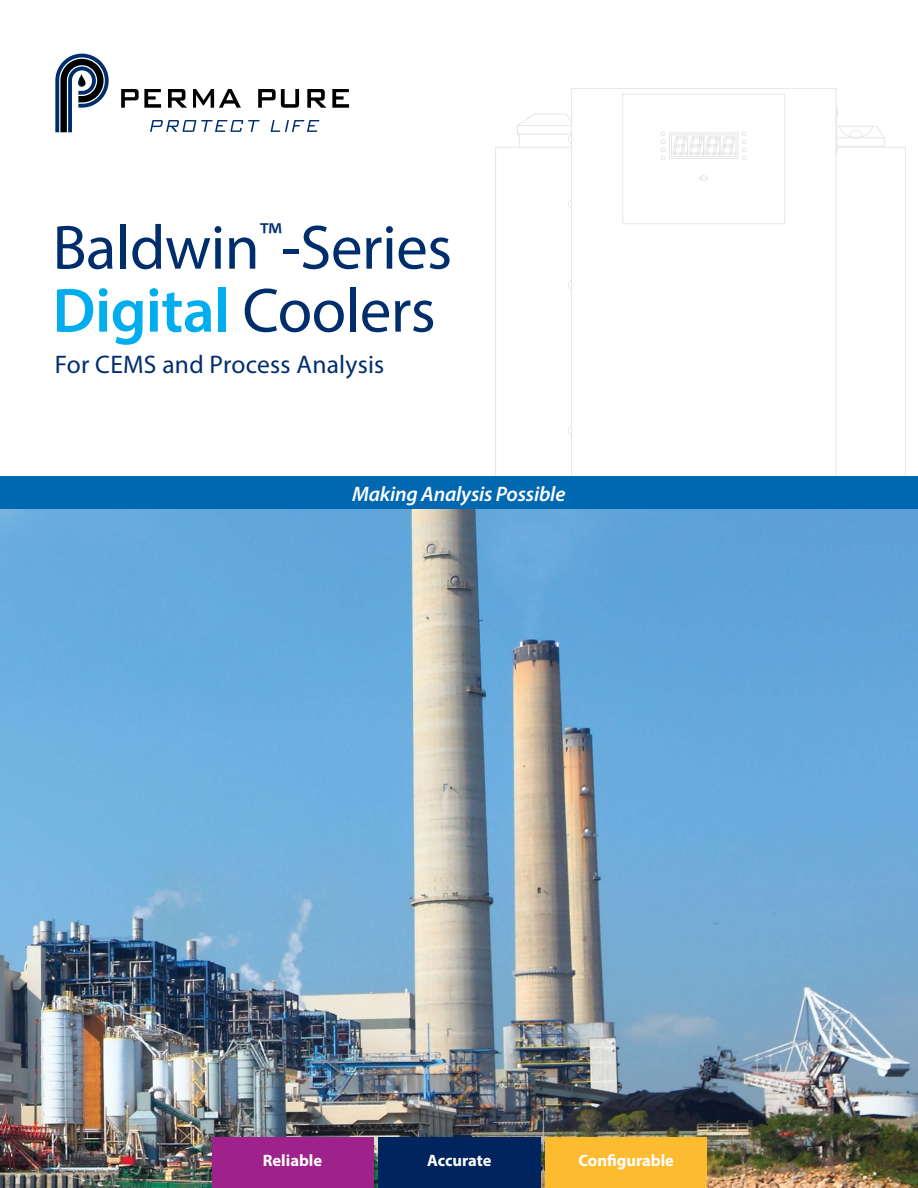
<style>
.page{position:relative;width:918px;height:1188px;background:#fff}
.page>*{position:absolute;margin:0;border:0;box-sizing:border-box;transform-origin:0 0}
.t1{font:63px/63px "Myriad Pro";letter-spacing:-.01em;color:#002e6d}
.t2{font:25.5px "Myriad Pro";letter-spacing:.01em;color:#002e6d}
.t3{font:italic 600 21px "Myriad Pro";letter-spacing:-.01em;color:#fff}
.t4{font:700 16.5px "Myriad Pro";color:#fff}
.s1{font-weight:600;color:#00aeef}
</style>
<div class="page">
<hr style="left:835px;top:89px;width:1px;height:471px;background:#e6e7e8">
<hr style="left:572px;top:88px;width:264px;height:1px;background:#e6e7e8">
<hr style="left:571px;top:89px;width:1px;height:471px;background:#e6e7e8">
<svg style="left:699px;top:175px;width:9px;height:6px"></svg>
<hr style="left:865px;top:147px;width:36px;height:1px;background:#e6e7e8">
<hr style="left:500px;top:147px;width:36px;height:1px;background:#e6e7e8">
<hr style="left:536px;top:147px;width:36px;height:1px;background:#e6e7e8">
<hr style="left:534px;top:114px;width:31px;height:1px;background:#e6e7e8">
<hr style="left:517px;top:133px;width:55px;height:1px;background:#e6e7e8">
<hr style="left:517px;top:125px;width:55px;height:1px;background:#e6e7e8">
<svg style="left:661px;top:131px;width:86px;height:29px"></svg>
<hr style="left:670px;top:158px;width:68px;height:1px;background:#e6e7e8">
<hr style="left:622px;top:94px;width:1px;height:130px;background:#e6e7e8">
<hr style="left:623px;top:223px;width:162px;height:1px;background:#e6e7e8">
<hr style="left:784px;top:94px;width:1px;height:130px;background:#e6e7e8">
<hr style="left:623px;top:94px;width:162px;height:1px;background:#e6e7e8">
<hr style="left:905px;top:147px;width:1px;height:357px;background:#e6e7e8">
<hr style="left:495px;top:147px;width:1px;height:357px;background:#e6e7e8">
<svg style="left:567px;top:133px;width:4px;height:11px"></svg>
<svg style="left:835px;top:106px;width:50px;height:48px"></svg>
<svg style="left:517px;top:113px;width:18px;height:34px"></svg>
<svg style="left:564px;top:113px;width:7px;height:8px"></svg>
<img style="left:0;top:509px;width:918px;height:679px">
<svg style="left:55px;top:54px;width:54px;height:78px"></svg>
<svg style="left:121px;top:89px;width:40px;height:19px"></svg>
<svg style="left:168px;top:89px;width:19px;height:19px"></svg>
<svg style="left:193px;top:89px;width:48px;height:19px"></svg>
<svg style="left:258px;top:89px;width:41px;height:19px"></svg>
<svg style="left:307px;top:89px;width:19px;height:19px"></svg>
<svg style="left:332px;top:89px;width:17px;height:19px"></svg>
<svg style="left:150px;top:120px;width:110px;height:12px"></svg>
<svg style="left:271px;top:120px;width:48px;height:12px"></svg>
<div style="left:212px;top:1137px;width:162px;height:51px;background:#9f218b"></div>
<div style="left:545px;top:1137px;width:162px;height:51px;background:#fdbb30"></div>
<div style="left:378px;top:1137px;width:162px;height:51px;background:#00245d"></div>
<div style="left:0;top:477px;width:918px;height:32px;background:#0067b1"></div>
<p class="t1" style="left:52px;top:215px;width:401px">Baldwin<sup>™</sup>-Series<br><span class="s1">Digital</span> Coolers</p>
<p class="t2" style="left:55px;top:349px;width:331px">For CEMS and Process Analysis</p>
<p class="t3" style="left:352px;top:480px;width:215px">Making Analysis Possible</p>
<p class="t4" style="left:263px;top:1150px;width:61px">Reliable</p>
<p class="t4" style="left:427px;top:1150px;width:66px">Accurate</p>
<p class="t4" style="left:578px;top:1150px;width:97px">Configurable</p>
</div>
